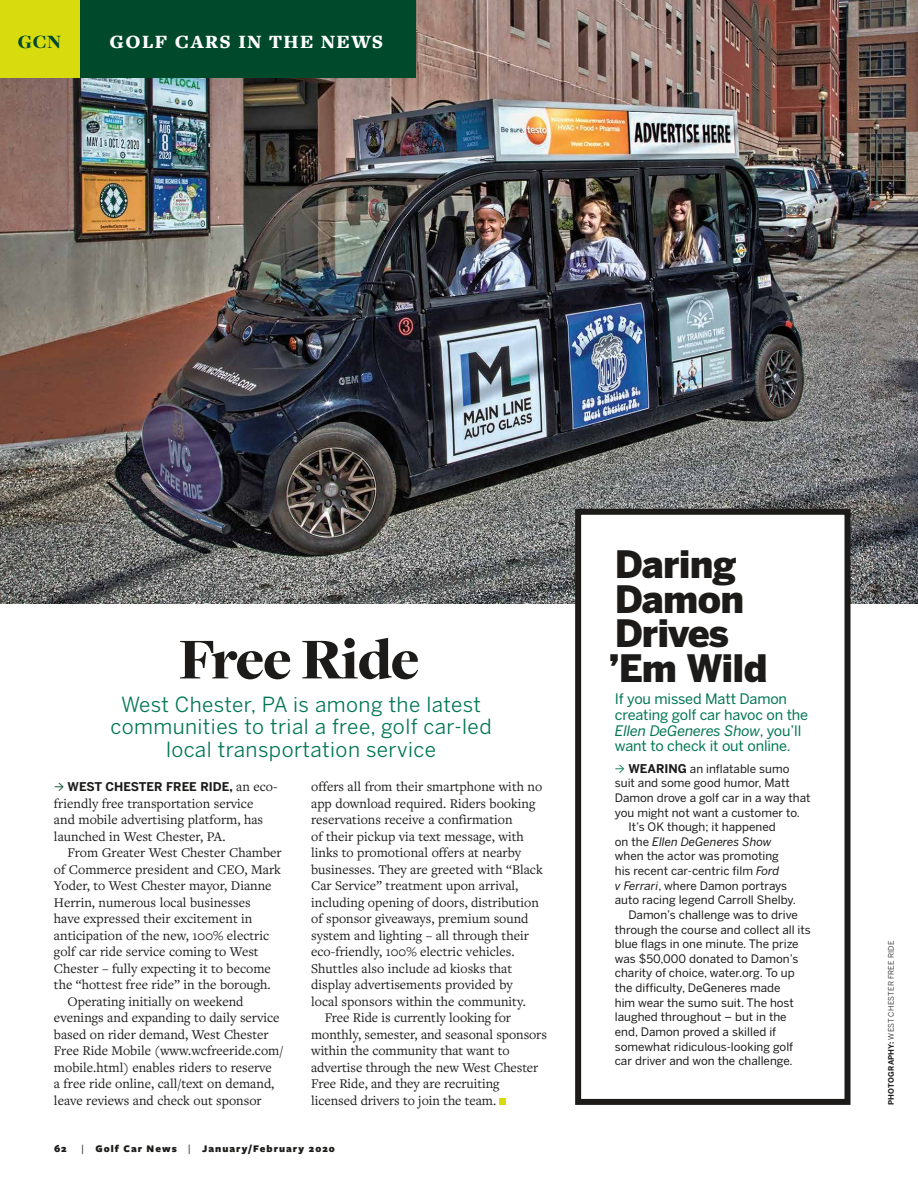
<style>
.page{position:relative;width:918px;height:1188px;background:#fff}
.page>*{position:absolute;margin:0;border:0;box-sizing:border-box;transform-origin:0 0}
.t1{font:900 60px "Freight Disp Pro";letter-spacing:-.025em;color:#1c1b1a}
.t2{font:900 37.5px/34.5px "Benton Sans";letter-spacing:-.02em;color:#1c1b1a}
.t3{font:20.7px/22.5px "Benton Sans";letter-spacing:.02em;color:#007654;text-align:center}
.t4{font:900 19.5px "Freight Text Pro";letter-spacing:.075em;color:#fff}
.t5{font:900 19.5px "Freight Disp Pro";color:#00492a}
.t6{font:14.4px/15.8px "Benton Sans";letter-spacing:-.01em;color:#007654}
.t7{font:13.8px/16.5px "Freight Text Pro";color:#1c1b1a}
.t8{font:700 12px "Benton Sans";color:#1c1b1a}
.t9{font:11.7px "Benton Sans";color:#1c1b1a}
.t10{font:italic 11.7px "Benton Sans";color:#1c1b1a}
.t11{font:900 10.5px "Freight Sans Pro";letter-spacing:.1em;color:#1c1b1a}
.t12{font:7.5px "Benton Sans";letter-spacing:.03em;color:#1c1b1a}
.s1{font-family:"Freight Text Pro";font-weight:400;font-style:italic;font-size:13.5px;color:#00492a}
.s2{font-family:"Freight Text Pro";font-weight:400;font-size:13.8px}
.s3{font-weight:500}
.s4{font-style:italic}
.s5{font-family:"Freight Text Pro";font-style:italic;font-size:13.5px;color:#007654}
.s6{font-weight:700;font-size:12px}
.s7{font-style:normal}
.s8{font-weight:700}
</style>
<div class="page">
<img style="left:0;top:0;width:918px;height:604px">
<div style="left:500px;top:1098px;width:6px;height:7px;background:#d8db0e"></div>
<div style="left:79px;top:0;width:337px;height:77px;background:#00492a"></div>
<div style="left:0;top:0;width:79px;height:77px;background:#d8db0e"></div>
<div style="left:578px;top:512px;width:270px;height:590px;background:#fff"></div>
<div style="left:575px;top:509px;width:275px;height:596px;border:6px solid #1c1b1a"></div>
<h3 class="t5" style="left:18px;top:29px;width:45px">GCN</h3>
<h3 class="t4" style="left:109px;top:29px;width:275px">GOLF CARS IN THE NEWS</h3>
<h1 class="t1" style="left:179px;top:620px;width:242px">Free Ride</h1>
<h3 class="t3" style="left:110px;top:693px;width:383px">West Chester, PA is among the latest communities to trial a free, golf car‑led local transportation service</h3>
<p class="t8" style="left:54px;top:779px;width:225px"><span class="s1">J</span> WEST CHESTER FREE RIDE, <span class="s2">an eco-</span></p>
<p class="t7" style="left:54px;top:795px;width:211px">friendly free transportation service and mobile advertising platform, has launched in West Chester, PA.</p>
<p class="t7" style="left:67px;top:844px;width:216px">From Greater West Chester Chamber</p>
<p class="t7" style="left:54px;top:861px;width:229px">of Commerce president and CEO, Mark</p>
<p class="t7" style="left:54px;top:877px;width:219px">Yoder, to West Chester mayor, Dianne</p>
<p class="t7" style="left:54px;top:894px;width:198px">Herrin, numerous local businesses</p>
<p class="t7" style="left:54px;top:910px;width:200px">have expressed their excitement in</p>
<p class="t7" style="left:54px;top:927px;width:217px">anticipation of the new, 100% electric</p>
<p class="t7" style="left:54px;top:943px;width:206px">golf car ride service coming to West</p>
<p class="t7" style="left:54px;top:960px;width:218px">Chester – fully expecting it to become</p>
<p class="t7" style="left:54px;top:976px;width:218px">the “hottest free ride” in the borough.</p>
<p class="t7" style="left:67px;top:993px;width:178px">Operating initially on weekend</p>
<p class="t7" style="left:54px;top:1009px;width:227px">evenings and expanding to daily service</p>
<p class="t7" style="left:54px;top:1026px;width:216px">based on rider demand, West Chester</p>
<p class="t7" style="left:54px;top:1042px;width:231px">Free Ride Mobile (www.wcfreeride.com/</p>
<p class="t7" style="left:54px;top:1059px;width:219px">mobile.html) enables riders to reserve</p>
<p class="t7" style="left:54px;top:1075px;width:222px">a free ride online, call/text on demand,</p>
<p class="t7" style="left:54px;top:1092px;width:209px">leave reviews and check out sponsor</p>
<p class="t7" style="left:311px;top:778px;width:233px">offers all from their smartphone with no</p>
<p class="t7" style="left:311px;top:795px;width:226px">app download required. Riders booking</p>
<p class="t7" style="left:311px;top:811px;width:203px">reservations receive a confirmation</p>
<p class="t7" style="left:311px;top:828px;width:214px">of their pickup via text message, with</p>
<p class="t7" style="left:311px;top:844px;width:211px">links to promotional offers at nearby</p>
<p class="t7" style="left:311px;top:861px;width:233px">businesses. They are greeted with “Black</p>
<p class="t7" style="left:311px;top:877px;width:209px">Car Service” treatment upon arrival,</p>
<p class="t7" style="left:311px;top:894px;width:229px">including opening of doors, distribution</p>
<p class="t7" style="left:311px;top:910px;width:219px">of sponsor giveaways, premium sound</p>
<p class="t7" style="left:311px;top:927px;width:219px">system and lighting – all through their</p>
<p class="t7" style="left:311px;top:943px;width:205px">eco-friendly, 100% electric vehicles.</p>
<p class="t7" style="left:311px;top:959px;width:202px">Shuttles also include ad kiosks that</p>
<p class="t7" style="left:311px;top:976px;width:203px">display advertisements provided by</p>
<p class="t7" style="left:311px;top:992px;width:216px">local sponsors within the community.</p>
<p class="t7" style="left:325px;top:1009px;width:188px">Free Ride is currently looking for</p>
<p class="t7" style="left:311px;top:1025px;width:237px">monthly, semester, and seasonal sponsors</p>
<p class="t7" style="left:311px;top:1042px;width:200px">within the community that want to</p>
<p class="t7" style="left:311px;top:1058px;width:229px">advertise through the new West Chester</p>
<p class="t7" style="left:311px;top:1075px;width:190px">Free Ride, and they are recruiting</p>
<p class="t7" style="left:311px;top:1091px;width:187px">licensed drivers to join the team.</p>
<p class="t11" style="left:54px;top:1142px;width:14px">62</p>
<p class="t11" style="left:82px;top:1142px;width:255px"><span class="s3">|</span> Golf Car News <span class="s3">|</span> January/February 2020</p>
<h2 class="t2" style="left:609px;top:548px;width:160px">Daring<br>Damon<br>Drives ’Em Wild</h2>
<p class="t6" style="left:615px;top:691px;width:195px">If you missed Matt Damon creating golf car havoc on the<br><span class="s4">Ellen DeGeneres Show</span>, you’ll want to check it out online.</p>
<p class="t9" style="left:615px;top:761px;width:176px"><span class="s5">J</span> <span class="s6">WEARING</span> an inflatable sumo</p>
<p class="t9" style="left:615px;top:776px;width:176px">suit and some good humor, Matt</p>
<p class="t9" style="left:615px;top:791px;width:197px">Damon drove a golf car in a way that</p>
<p class="t9" style="left:615px;top:805px;width:187px">you might not want a customer to.</p>
<p class="t9" style="left:628px;top:820px;width:149px">It’s OK though; it happened</p>
<p class="t10" style="left:615px;top:834px;width:158px"><span class="s7">on the</span> Ellen DeGeneres Show</p>
<p class="t9" style="left:615px;top:849px;width:166px">when the actor was promoting</p>
<p class="t9" style="left:615px;top:864px;width:166px">his recent car-centric film <span class="s4">Ford</span></p>
<p class="t9" style="left:615px;top:878px;width:174px"><span class="s4">v Ferrari</span>, where Damon portrays</p>
<p class="t9" style="left:615px;top:893px;width:183px">auto racing legend Carroll Shelby.</p>
<p class="t9" style="left:628px;top:908px;width:171px">Damon’s challenge was to drive</p>
<p class="t9" style="left:615px;top:922px;width:197px">through the course and collect all its</p>
<p class="t9" style="left:615px;top:937px;width:185px">blue flags in one minute. The prize</p>
<p class="t9" style="left:615px;top:951px;width:185px">was $50,000 donated to Damon’s</p>
<p class="t9" style="left:615px;top:966px;width:181px">charity of choice, water.org. To up</p>
<p class="t9" style="left:615px;top:981px;width:167px">the difficulty, DeGeneres made</p>
<p class="t9" style="left:615px;top:995px;width:180px">him wear the sumo suit. The host</p>
<p class="t9" style="left:615px;top:1010px;width:173px">laughed throughout – but in the</p>
<p class="t9" style="left:615px;top:1025px;width:163px">end, Damon proved a skilled if</p>
<p class="t9" style="left:615px;top:1039px;width:180px">somewhat ridiculous-looking golf</p>
<p class="t9" style="left:615px;top:1054px;width:179px">car driver and won the challenge.</p>
<p class="t12" style="left:887px;top:1105px;width:166px;rotate:-90deg"><span class="s8">PHOTOGRAPHY:</span> WEST CHESTER FREE RIDE</p>
</div>
